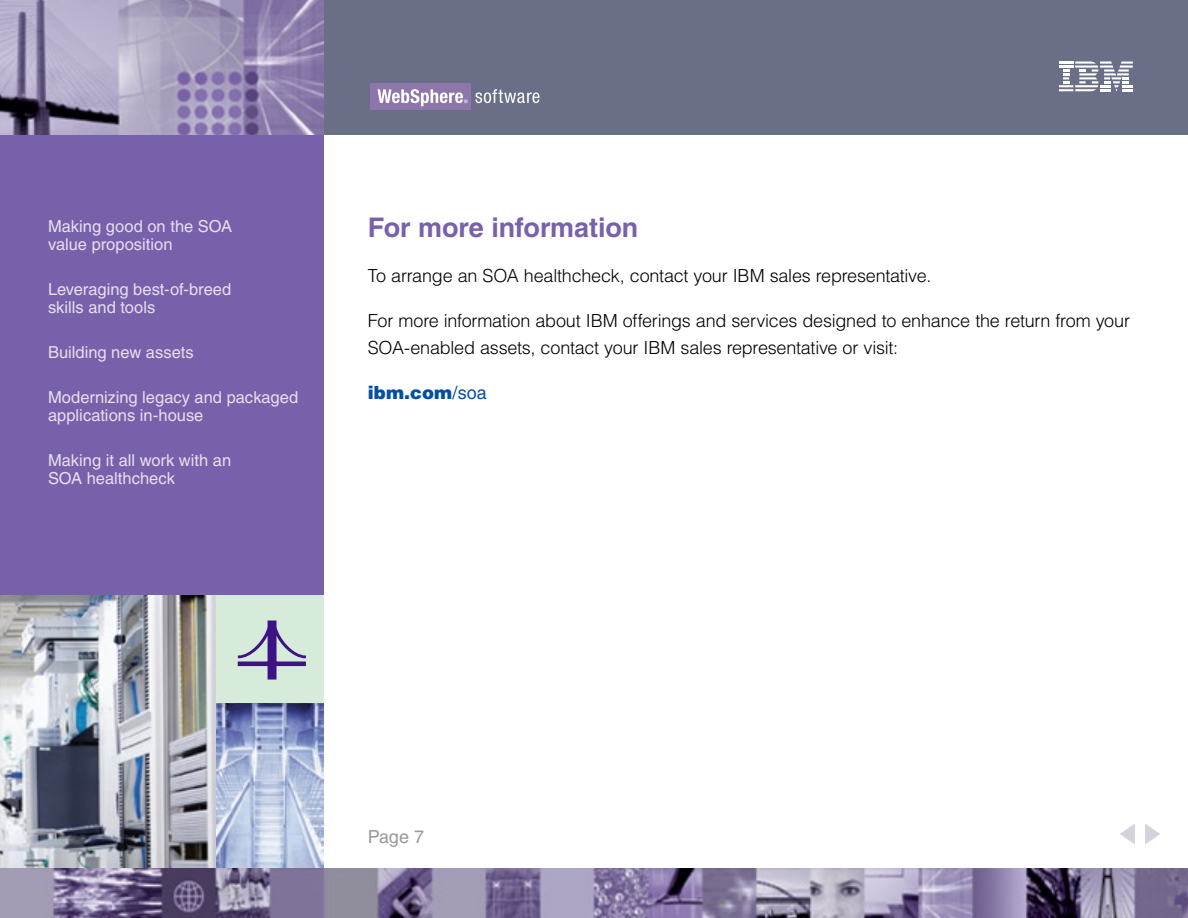
<style>
.page{position:relative;width:1188px;height:918px;background:#fff}
.page>*{position:absolute;margin:0;border:0;box-sizing:border-box;transform-origin:0 0}
.Subhead{font:700 27px "Helvetica";letter-spacing:-.005em;color:#7861ab}
.Text-Body{font:300 18px/27px "Helvetica";letter-spacing:-.01em;color:#000}
.Text-Body-2{font:900 18px "Helvetica";letter-spacing:.005em;color:#004fa3}
.t1{font:18px "Helvetica";color:#999}
.t2{font:16.5px/18px "Helvetica";color:#e8dfee}
.s1{font-weight:400}
</style>
<div class="page">
<div style="left:0;top:0;width:324px;height:918px;background:#7861ab"></div>
<img style="left:0;top:596px;width:216px;height:273px">
<div style="left:0;top:0;width:1188px;height:135px;background:#6b6e87"></div>
<div style="left:370px;top:83px;width:101px;height:27px;background:#8d76aa"></div>
<svg style="left:475px;top:89px;width:64px;height:14px"></svg>
<svg style="left:377px;top:89px;width:91px;height:17px"></svg>
<img style="left:0;top:0;width:324px;height:135px">
<img style="left:216px;top:704px;width:108px;height:165px">
<div style="left:216px;top:596px;width:108px;height:108px;background:#d6ebd9"></div>
<svg style="left:237px;top:620px;width:69px;height:60px"></svg>
<svg style="left:1059px;top:61px;width:74px;height:30px"></svg>
<img style="left:0;top:869px;width:1188px;height:49px">
<svg style="left:1120px;top:824px;width:15px;height:20px"></svg>
<svg style="left:1145px;top:824px;width:15px;height:20px"></svg>
<p class="t2" style="left:48px;top:217px;width:186px">Making good on the SOA value proposition</p>
<p class="t2" style="left:48px;top:280px;width:185px">Leveraging best-of-breed skills and tools</p>
<p class="t2" style="left:48px;top:343px;width:147px">Building new assets</p>
<p class="t2" style="left:48px;top:388px;width:252px">Modernizing legacy and packaged applications in-house</p>
<p class="t2" style="left:48px;top:451px;width:185px">Making it all work with an<br>SOA healthcheck</p>
<p class="Subhead" style="left:368px;top:211px;width:272px">For more information</p>
<p class="Text-Body" style="left:368px;top:261px;width:565px">To arrange an SOA healthcheck, contact your IBM sales representative.</p>
<p class="Text-Body" style="left:368px;top:306px;width:764px">For more information about IBM offerings and services designed to enhance the return from your<br>SOA-enabled assets, contact your IBM sales representative or visit:</p>
<p class="Text-Body-2" style="left:368px;top:381px;width:120px">ibm.com<span class="s1">/soa</span></p>
<p class="t1" style="left:368px;top:827px;width:58px">Page 7</p>
</div>
